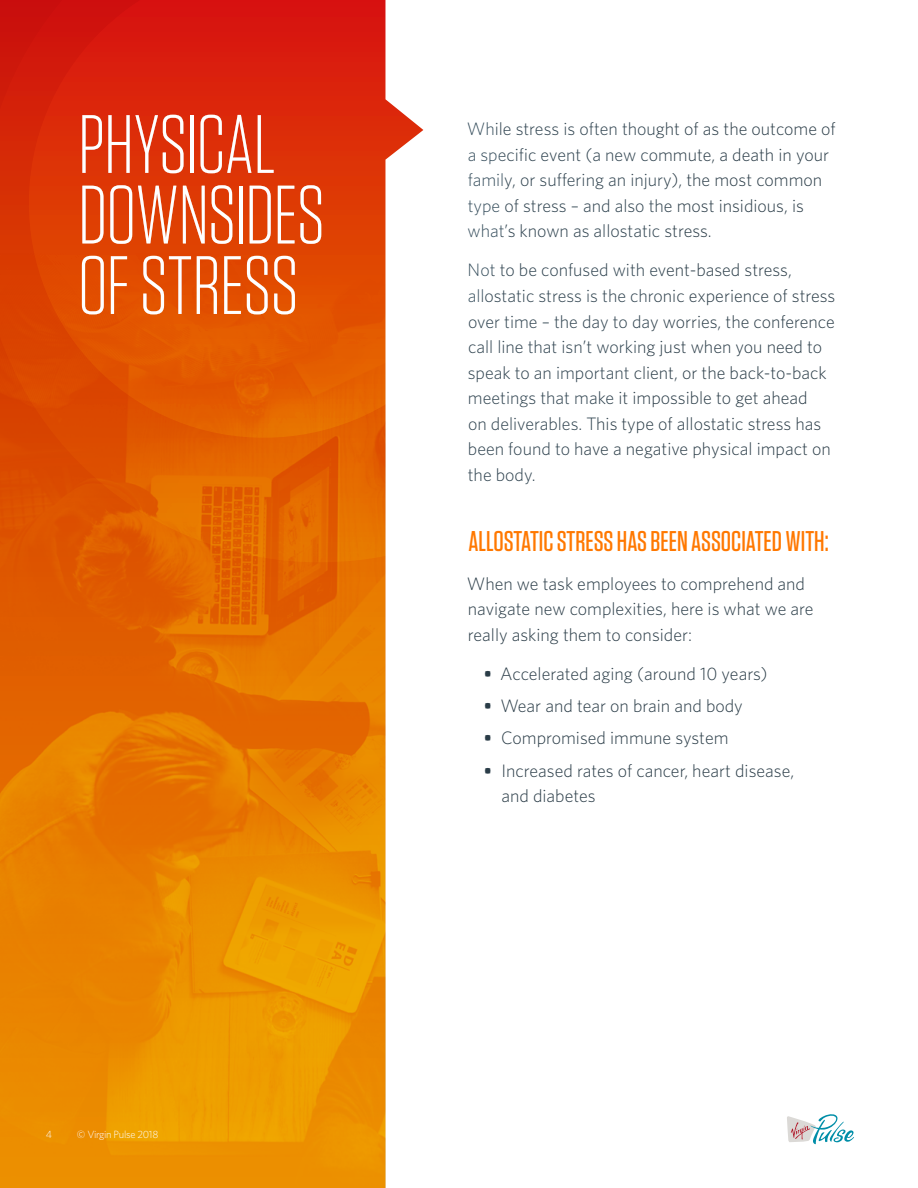
<style>
.page{position:relative;width:918px;height:1188px;background:#fff}
.page>*{position:absolute;margin:0;border:0;box-sizing:border-box;transform-origin:0 0}
.t1{font:300 82.5px/70.5px "Tungsten";letter-spacing:-.015em;color:#fff}
.t2{font:500 28.5px "Tungsten";color:#ff7800}
.t3{font:300 18px/25.5px "Whitney";color:#2a3c47}
.t4{font:300 10.5px "Whitney";letter-spacing:-.025em;color:#fff}
.s1{font-weight:600}
</style>
<div class="page">
<img style="left:0;top:597px;width:386px;height:591px">
<svg style="left:0;top:0;width:424px;height:597px;background:#e05419"></svg>
<svg style="left:787px;top:1114px;width:67px;height:31px"></svg>
<h1 class="t1" style="left:78px;top:111px;width:248px">PHYSICAL<br>DOWNSIDES<br>OF STRESS</h1>
<p class="t4" style="left:46px;top:1128px;width:8px">4</p>
<p class="t4" style="left:77px;top:1128px;width:83px">© Virgin Pulse 2018</p>
<p class="t3" style="left:467px;top:116px;width:371px">While stress is often thought of as the outcome of a specific event (a new commute, a death in your family, or suffering an injury), the most common type of stress – and also the most insidious, is what’s known as allostatic stress.</p>
<p class="t3" style="left:468px;top:257px;width:369px">Not to be confused with event-based stress, allostatic stress is the chronic experience of stress over time – the day to day worries, the conference call line that isn’t working just when you need to speak to an important client, or the back-to-back meetings that make it impossible to get ahead<br>on deliverables. This type of allostatic stress has been found to have a negative physical impact on the body.</p>
<h2 class="t2" style="left:468px;top:526px;width:362px">ALLOSTATIC STRESS HAS BEEN ASSOCIATED WITH:</h2>
<p class="t3" style="left:467px;top:570px;width:348px">When we task employees to comprehend and navigate new complexities, here is what we are really asking them to consider:</p>
<p class="t3" style="left:484px;top:660px;width:286px"><span class="s1">•</span> Accelerated aging (around 10 years)</p>
<p class="t3" style="left:484px;top:693px;width:261px"><span class="s1">•</span> Wear and tear on brain and body</p>
<p class="t3" style="left:484px;top:725px;width:246px"><span class="s1">•</span> Compromised immune system</p>
<p class="t3" style="left:501px;top:757px;width:294px;text-indent:-18px"><span class="s1">•</span> Increased rates of cancer, heart disease, and diabetes</p>
</div>
